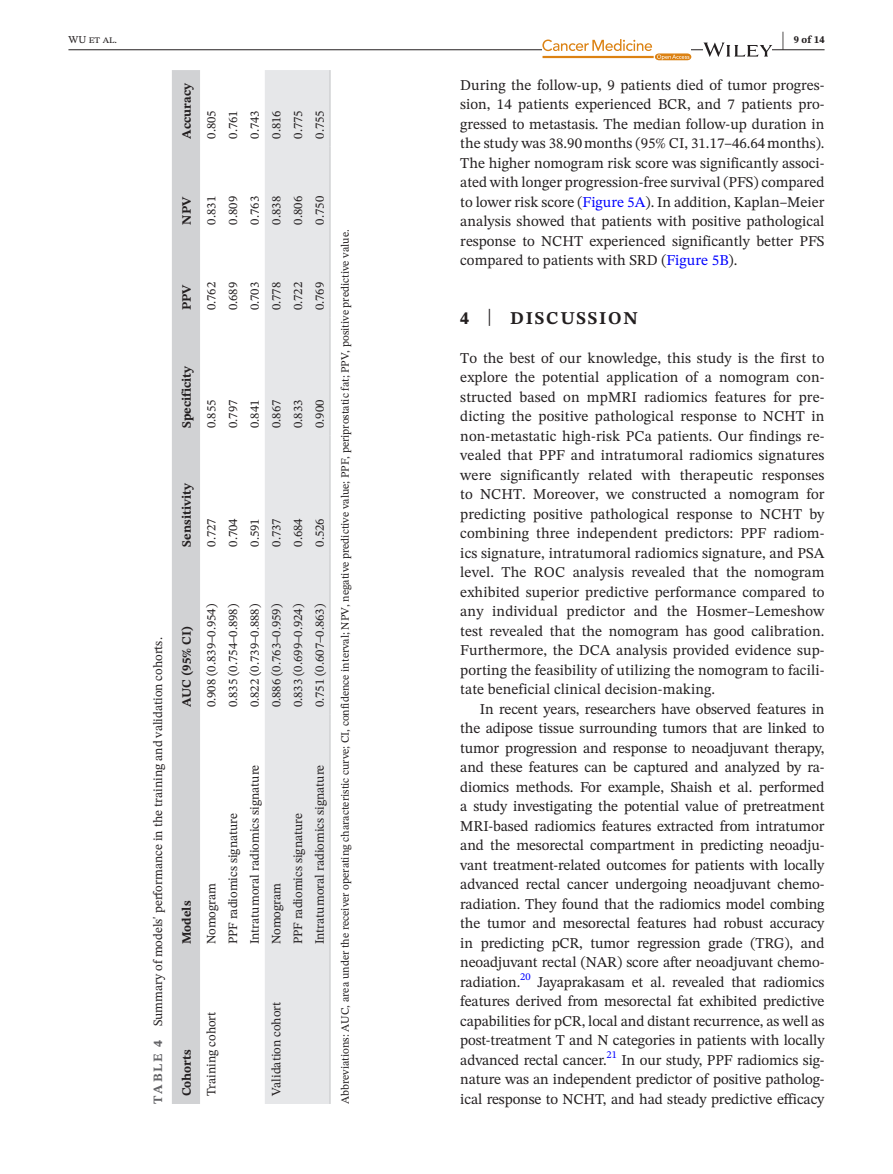
<style>
.page{position:relative;width:893px;height:1174px;background:#fff}
.page>*{position:absolute;margin:0;border:0;box-sizing:border-box;transform-origin:0 0}
.t1{font:700 21px "STIX Two Text";color:#231f20;scale:.42 1}
.t2{font:700 18px "STIX Two Text";letter-spacing:.1em;color:#231f20}
.t3{font:15px/19.5px "STIX Two Text";letter-spacing:-.01em;color:#231f20;text-align:justify}
.t4{font:12.75px "STIX Two Text";color:#231f20}
.t5{font:700 12.75px "STIX Two Text";color:#231f20}
.t6{font:700 12.75px "STIX Two Text";letter-spacing:.14em;color:#636366}
.t7{font:11.25px "STIX Two Text";color:#231f20}
.t8{font:10.5px "STIX Two Text";color:#231f20}
.t9{font:700 10.5px "STIX Two Text";color:#231f20}
.t10{font:10.5px "STIX Two Text";color:#00f}
.s1{color:#00f}
.s2{font-weight:400;font-size:23.7px}
</style>
<div class="page">
<hr style="left:68px;top:49px;width:756px;height:1px;background:#231f20">
<svg style="left:542px;top:39px;width:149px;height:21px"></svg>
<svg style="left:703px;top:43px;width:69px;height:14px"></svg>
<div style="left:172px;top:70px;width:28px;height:1034px;background:#d1d2d4"></div>
<div style="left:265px;top:70px;width:64px;height:1034px;background:#e6e7e9"></div>
<hr style="left:329px;top:952px;width:2px;height:152px;background:#d1d2d4">
<hr style="left:329px;top:715px;width:2px;height:237px;background:#d1d2d4">
<hr style="left:329px;top:554px;width:2px;height:161px;background:#d1d2d4">
<hr style="left:329px;top:436px;width:2px;height:118px;background:#d1d2d4">
<hr style="left:329px;top:318px;width:2px;height:118px;background:#d1d2d4">
<hr style="left:329px;top:232px;width:2px;height:86px;background:#d1d2d4">
<hr style="left:329px;top:146px;width:2px;height:86px;background:#d1d2d4">
<hr style="left:329px;top:70px;width:2px;height:76px;background:#d1d2d4">
<h1 class="t1" style="left:782px;top:24px;width:8px">|</h1>
<p class="t8" style="left:68px;top:32px;width:50px">WU et al.</p>
<p class="t9" style="left:794px;top:32px;width:32px">9 of 14</p>
<p class="t3" style="left:460px;top:75px;width:366px">During the follow-up, 9 patients died of tumor progres&shy;sion, 14 patients experienced BCR, and 7 patients pro&shy;gressed to metastasis. The median follow-up duration in the study was 38.90months (95% CI, 31.17–46.64months).<br>The higher nomogram risk score was significantly associ&shy;ated with longer progression-free survival (PFS) compared to lower risk score (<span class="s1">Figure 5A</span>). In addition, Kaplan–Meier analysis showed that patients with positive pathological response to NCHT experienced significantly better PFS compared to patients with SRD (<span class="s1">Figure 5B</span>).</p>
<p class="t5" style="left:177px;top:139px;width:58px;rotate:-90deg">Accuracy</p>
<p class="t4" style="left:267px;top:139px;width:30px;rotate:-90deg">0.816</p>
<p class="t4" style="left:245px;top:139px;width:30px;rotate:-90deg">0.743</p>
<p class="t4" style="left:202px;top:139px;width:30px;rotate:-90deg">0.805</p>
<p class="t4" style="left:289px;top:139px;width:30px;rotate:-90deg">0.775</p>
<p class="t4" style="left:311px;top:139px;width:30px;rotate:-90deg">0.755</p>
<p class="t4" style="left:224px;top:139px;width:30px;rotate:-90deg">0.761</p>
<p class="t4" style="left:311px;top:224px;width:30px;rotate:-90deg">0.750</p>
<p class="t4" style="left:289px;top:224px;width:30px;rotate:-90deg">0.806</p>
<p class="t4" style="left:224px;top:224px;width:30px;rotate:-90deg">0.809</p>
<p class="t4" style="left:267px;top:224px;width:30px;rotate:-90deg">0.838</p>
<p class="t4" style="left:245px;top:224px;width:30px;rotate:-90deg">0.763</p>
<p class="t5" style="left:177px;top:224px;width:29px;rotate:-90deg">NPV</p>
<p class="t4" style="left:202px;top:224px;width:30px;rotate:-90deg">0.831</p>
<p class="t7" style="left:337px;top:1104px;width:876px;rotate:-90deg">Abbreviations: AUC, area under the receiver operating characteristic curve; CI, confidence interval; NPV, negative predictive value; PPF, periprostatic fat; PPV, positive predictive value.</p>
<p class="t4" style="left:202px;top:310px;width:30px;rotate:-90deg">0.762</p>
<p class="t4" style="left:289px;top:310px;width:30px;rotate:-90deg">0.722</p>
<p class="t4" style="left:224px;top:310px;width:30px;rotate:-90deg">0.689</p>
<p class="t4" style="left:311px;top:310px;width:30px;rotate:-90deg">0.769</p>
<p class="t4" style="left:267px;top:310px;width:30px;rotate:-90deg">0.778</p>
<p class="t4" style="left:245px;top:310px;width:30px;rotate:-90deg">0.703</p>
<p class="t5" style="left:177px;top:310px;width:28px;rotate:-90deg">PPV</p>
<p class="t2" style="left:460px;top:305px;width:179px">4 <span class="s2">|</span> DISCUSSION</p>
<p class="t3" style="left:460px;top:348px;width:366px">To the best of our knowledge, this study is the first to explore the potential application of a nomogram con&shy;structed based on mpMRI radiomics features for pre&shy;dicting the positive pathological response to NCHT in non-metastatic high-risk PCa patients. Our findings re&shy;vealed that PPF and intratumoral radiomics signatures were significantly related with therapeutic responses to NCHT. Moreover, we constructed a nomogram for predicting positive pathological response to NCHT by combining three independent predictors: PPF radiom&shy;ics signature, intratumoral radiomics signature, and PSA level. The ROC analysis revealed that the nomogram exhibited superior predictive performance compared to any individual predictor and the Hosmer–Lemeshow test revealed that the nomogram has good calibration.<br>Furthermore, the DCA analysis provided evidence sup&shy;porting the feasibility of utilizing the nomogram to facili&shy;tate beneficial clinical decision-making.</p>
<p class="t3" style="left:460px;top:699px;width:366px;text-indent:20px">In recent years, researchers have observed features in the adipose tissue surrounding tumors that are linked to tumor progression and response to neoadjuvant therapy, and these features can be captured and analyzed by ra&shy;diomics methods. For example, Shaish et al. performed a study investigating the potential value of pretreatment MRI-based radiomics features extracted from intratumor and the mesorectal compartment in predicting neoadju&shy;vant treatment-related outcomes for patients with locally advanced rectal cancer undergoing neoadjuvant chemo&shy;radiation. They found that the radiomics model combing the tumor and mesorectal features had robust accuracy in predicting pCR, tumor regression grade (TRG), and neoadjuvant rectal (NAR) score after neoadjuvant chemo&shy;radiation.<sup>20</sup></p>
<p class="t5" style="left:177px;top:428px;width:64px;rotate:-90deg">Specificity</p>
<p class="t4" style="left:311px;top:428px;width:30px;rotate:-90deg">0.900</p>
<p class="t4" style="left:224px;top:428px;width:30px;rotate:-90deg">0.797</p>
<p class="t4" style="left:267px;top:428px;width:30px;rotate:-90deg">0.867</p>
<p class="t4" style="left:289px;top:428px;width:30px;rotate:-90deg">0.833</p>
<p class="t4" style="left:202px;top:428px;width:30px;rotate:-90deg">0.855</p>
<p class="t4" style="left:245px;top:428px;width:30px;rotate:-90deg">0.841</p>
<p class="t5" style="left:177px;top:546px;width:65px;rotate:-90deg">Sensitivity</p>
<p class="t4" style="left:224px;top:546px;width:30px;rotate:-90deg">0.704</p>
<p class="t4" style="left:289px;top:546px;width:30px;rotate:-90deg">0.684</p>
<p class="t4" style="left:202px;top:546px;width:30px;rotate:-90deg">0.727</p>
<p class="t4" style="left:267px;top:546px;width:30px;rotate:-90deg">0.737</p>
<p class="t4" style="left:311px;top:546px;width:30px;rotate:-90deg">0.526</p>
<p class="t4" style="left:245px;top:546px;width:30px;rotate:-90deg">0.591</p>
<p class="t4" style="left:202px;top:707px;width:105px;rotate:-90deg">0.908 (0.839–0.954)</p>
<p class="t4" style="left:224px;top:707px;width:105px;rotate:-90deg">0.835 (0.754–0.898)</p>
<p class="t4" style="left:245px;top:707px;width:105px;rotate:-90deg">0.822 (0.739–0.888)</p>
<p class="t4" style="left:267px;top:707px;width:105px;rotate:-90deg">0.886 (0.763–0.959)</p>
<p class="t4" style="left:289px;top:707px;width:105px;rotate:-90deg">0.833 (0.699–0.924)</p>
<p class="t4" style="left:311px;top:707px;width:105px;rotate:-90deg">0.751 (0.607–0.863)</p>
<p class="t5" style="left:177px;top:707px;width:83px;rotate:-90deg">AUC (95% CI)</p>
<p class="t4" style="left:149px;top:1026px;width:390px;rotate:-90deg">Summary of models' performance in the training and validation cohorts.</p>
<p class="t4" style="left:245px;top:944px;width:181px;rotate:-90deg">Intratumoral radiomics signature</p>
<p class="t4" style="left:311px;top:944px;width:181px;rotate:-90deg">Intratumoral radiomics signature</p>
<p class="t4" style="left:224px;top:944px;width:133px;rotate:-90deg">PPF radiomics signature</p>
<p class="t4" style="left:289px;top:944px;width:133px;rotate:-90deg">PPF radiomics signature</p>
<p class="t4" style="left:202px;top:944px;width:63px;rotate:-90deg">Nomogram</p>
<p class="t4" style="left:267px;top:944px;width:63px;rotate:-90deg">Nomogram</p>
<p class="t5" style="left:177px;top:944px;width:45px;rotate:-90deg">Models</p>
<p class="t3" style="left:460px;top:972px;width:366px;text-indent:77px">Jayaprakasam et al. revealed that radiomics features derived from mesorectal fat exhibited predictive capabilities for pCR, local and distant recurrence, as well as post-treatment T and N categories in patients with locally advanced rectal cancer.</p>
<p class="t4" style="left:267px;top:1096px;width:96px;rotate:-90deg">Validation cohort</p>
<p class="t4" style="left:202px;top:1096px;width:86px;rotate:-90deg">Training cohort</p>
<p class="t6" style="left:149px;top:1104px;width:65px;rotate:-90deg">TABLE 4</p>
<p class="t5" style="left:177px;top:1096px;width:49px;rotate:-90deg">Cohorts</p>
<p class="t10" style="left:607px;top:1047px;width:12px">21</p>
<p class="t3" style="left:460px;top:1050px;width:366px;text-align:right">In our study, PPF radiomics sig-<br>nature was an independent predictor of positive patholog-</p>
<p class="t3" style="left:460px;top:1089px;width:366px">ical response to NCHT, and had steady predictive efficacy</p>
</div>
